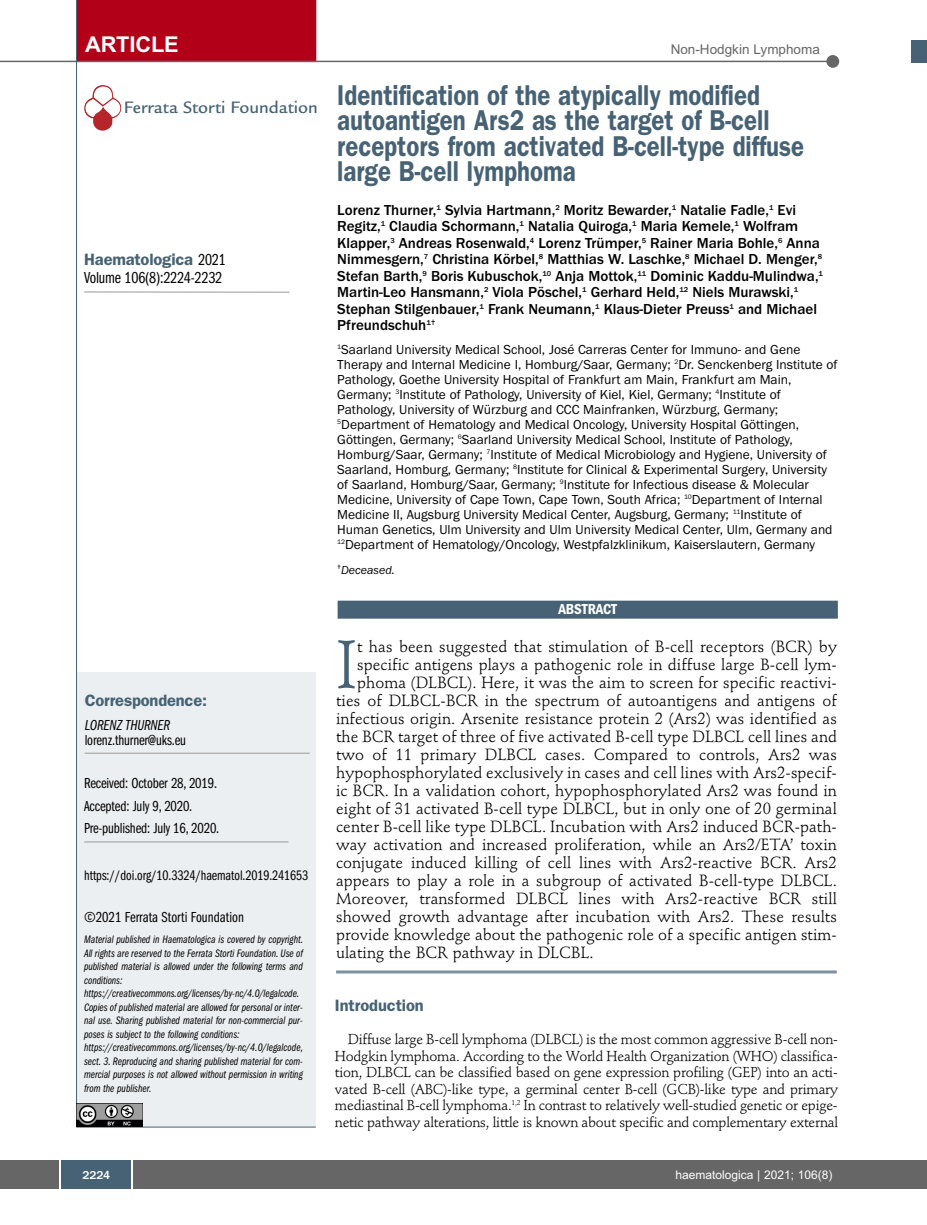
<style>
.page{position:relative;width:927px;height:1225px;background:#fff}
.page>*{position:absolute;margin:0;border:0;box-sizing:border-box;transform-origin:0 0}
.t1{font:66.45px "Stempel Schneidler";color:#466274}
.t2{font:600 28.8px/25.5px "Franklin Gothic";color:#466274;scale:.83 1}
.t3{font:700 21.75px "Arial";letter-spacing:-.01em;color:#fff}
.t4{font:500 18px "Legacy Sans";color:#466274}
.t5{font:600 16.5px "Franklin Gothic";letter-spacing:-.01em;color:#466274}
.t6{font:16.5px "Franklin Gothic Book Cmpr";letter-spacing:-.01em;color:#000}
.t7{font:16.05px "Stempel Schneidler";letter-spacing:.005em;color:#000}
.t8{font:500 15px/16.5px "Franklin Gothic";color:#000}
.t9{font:15px/22.5px "Franklin Gothic Book Cmpr";letter-spacing:-.01em;color:#000}
.t10{font:15px "Franklin Gothic Book Cmpr Ital";letter-spacing:-.01em;color:#000}
.t11{font:600 condensed 15px "Franklin Gothic";letter-spacing:-.005em;color:#fff}
.t12{font:14.25px/16.5px "Stempel Schneidler";letter-spacing:-.015em;color:#000;text-align:justify}
.t13{font:14.25px "Franklin Gothic Book Cmpr";letter-spacing:-.005em;color:#000}
.t14{font:13.5px/15px "Franklin Gothic";color:#000}
.t15{font:13.5px "Arial";color:#666}
.t16{font:12px "Arial";color:#fff}
.t17{font:italic 12px "Franklin Gothic";color:#000}
.t18{font:500 12px "Franklin Gothic";color:#fff}
.t19{font:11.25px/13.5px "Franklin Gothic Book Cmpr Ital";color:#000}
.s1{font-family:"Franklin Gothic Book Cmpr";font-weight:400;color:#000}
</style>
<div class="page">
<div style="left:911px;top:40px;width:16px;height:22px;background:#466274"></div>
<div style="left:910px;top:1160px;width:17px;height:28px;background:#666"></div>
<div style="left:0;top:1160px;width:910px;height:28px;background:#666"></div>
<div style="left:61px;top:1160px;width:71px;height:28px;background:#466274"></div>
<svg style="left:60px;top:1160px;width:1px;height:28px"></svg>
<svg style="left:132px;top:1160px;width:1px;height:28px"></svg>
<div style="left:77px;top:672px;width:239px;height:455px;background:#eceff1"></div>
<hr style="left:84px;top:841px;width:204px;height:1px;background:#999">
<hr style="left:85px;top:753px;width:225px;height:1px;background:#999">
<hr style="left:76px;top:1126px;width:240px;height:1px;background:#466274">
<hr style="left:84px;top:292px;width:206px;height:1px;background:#999">
<div style="left:77px;top:0;width:239px;height:62px;background:#b10017"></div>
<hr style="left:0;top:61px;width:830px;height:1px;background:#666">
<div style="left:826px;top:55px;width:13px;height:13px;background:#666;border-radius:50%"></div>
<hr style="left:76px;top:0;width:1px;height:1126px;background:#466274">
<img style="left:77px;top:1103px;width:65px;height:23px">
<img style="left:84px;top:85px;width:37px;height:46px">
<hr style="left:336px;top:970px;width:501px;height:3px;background:#7d919e">
<div style="left:338px;top:600px;width:500px;height:18px;background:#466274"></div>
<h3 class="t3" style="left:85px;top:32px;width:95px">ARTICLE</h3>
<p class="t15" style="left:671px;top:42px;width:151px">Non-Hodgkin Lymphoma</p>
<p class="t4" style="left:124px;top:101px;width:196px">Ferrata Storti Foundation</p>
<p class="t5" style="left:84px;top:254px;width:143px">Haematologica <span class="s1">2021</span></p>
<p class="t6" style="left:84px;top:272px;width:140px">Volume 106(8):2224-2232</p>
<p class="t5" style="left:85px;top:694px;width:124px">Correspondence:</p>
<p class="t10" style="left:85px;top:719px;width:87px">LORENZ THURNER</p>
<p class="t9" style="left:85px;top:729px;width:103px">lorenz.thurner@uks.eu</p>
<p class="t9" style="left:84px;top:773px;width:137px">Received: October 28, 2019.<br>Accepted: July 9, 2020.<br>Pre-published: July 16, 2020.</p>
<p class="t13" style="left:84px;top:870px;width:226px">https://doi.org/10.3324/haematol.2019.241653</p>
<p class="t9" style="left:84px;top:907px;width:161px">©2021 Ferrata Storti Foundation</p>
<p class="t19" style="left:84px;top:933px;width:221px">Material published in Haematologica is covered by copyright.<br>All rights are reserved to the Ferrata Storti Foundation. Use of published material is allowed under the following terms and conditions: https://creativecommons.org/licenses/by-nc/4.0/legalcode.<br>Copies of published material are allowed for personal or inter&shy;nal use. Sharing published material for non-commercial pur&shy;poses is subject to the following conditions: https://creativecommons.org/licenses/by-nc/4.0/legalcode, sect. 3. Reproducing and sharing published material for com&shy;mercial purposes is not allowed without permission in writing from the publisher.</p>
<h2 class="t2" style="left:337px;top:85px;width:564px">Identification of the atypically modified autoantigen Ars2 as the target of B-cell receptors from activated B-cell-type diffuse large B-cell lymphoma</h2>
<p class="t8" style="left:337px;top:201px;width:487px">Lorenz Thurner,<sup>1</sup> Sylvia Hartmann,<sup>2</sup> Moritz Bewarder,<sup>1</sup> Natalie Fadle,<sup>1</sup> Evi Regitz,<sup>1</sup> Claudia Schormann,<sup>1</sup> Natalia Quiroga,<sup>1</sup> Maria Kemele,<sup>1</sup> Wolfram Klapper,<sup>3</sup> Andreas Rosenwald,<sup>4</sup> Lorenz Trümper,<sup>5</sup> Rainer Maria Bohle,<sup>6</sup> Anna Nimmesgern,<sup>7</sup> Christina Körbel,<sup>8</sup> Matthias W. Laschke,<sup>8</sup> Michael D. Menger,<sup>8<br></sup>Stefan Barth,<sup>9</sup> Boris Kubuschok,<sup>10</sup> Anja Mottok,<sup>11</sup> Dominic Kaddu-Mulindwa,<sup>1<br></sup>Martin-Leo Hansmann,<sup>2</sup> Viola Pöschel,<sup>1</sup> Gerhard Held,<sup>12</sup> Niels Murawski,<sup>1<br></sup>Stephan Stilgenbauer,<sup>1</sup> Frank Neumann,<sup>1</sup> Klaus-Dieter Preuss<sup>1</sup> and Michael Pfreundschuh<sup>1</sup></p>
<p class="t14" style="left:337px;top:342px;width:502px"><sup>1</sup>Saarland University Medical School, José Carreras Center for Immuno- and Gene Therapy and Internal Medicine I, Homburg/Saar, Germany; <sup>2</sup>Dr. Senckenberg Institute of Pathology, Goethe University Hospital of Frankfurt am Main, Frankfurt am Main, Germany; <sup>3</sup>Institute of Pathology, University of Kiel, Kiel, Germany; <sup>4</sup>Institute of Pathology, University of Würzburg and CCC Mainfranken, Würzburg, Germany; <sup>5</sup>Department of Hematology and Medical Oncology, University Hospital Göttingen, Göttingen, Germany; <sup>6</sup>Saarland University Medical School, Institute of Pathology, Homburg/Saar, Germany; <sup>7</sup>Institute of Medical Microbiology and Hygiene, University of Saarland, Homburg, Germany; <sup>8</sup>Institute for Clinical &amp; Experimental Surgery, University of Saarland, Homburg/Saar, Germany; <sup>9</sup>Institute for Infectious disease &amp; Molecular Medicine, University of Cape Town, Cape Town, South Africa; <sup>10</sup>Department of Internal Medicine II, Augsburg University Medical Center, Augsburg, Germany; <sup>11</sup>Institute of Human Genetics, Ulm University and Ulm University Medical Center, Ulm, Germany and <sup>12</sup>Department of Hematology/Oncology, Westpfalzklinikum, Kaiserslautern, Germany</p>
<p class="t17" style="left:341px;top:563px;width:55px">Deceased.</p>
<p class="t11" style="left:558px;top:604px;width:60px">ABSTRACT</p>
<h1 class="t1" style="left:336px;top:637px;width:22px">I</h1>
<p class="t7" style="left:357px;top:639px;width:481px">t has been suggested that stimulation of B-cell receptors (BCR) by</p>
<p class="t7" style="left:357px;top:657px;width:481px">specific antigens plays a pathogenic role in diffuse large B-cell lym-</p>
<p class="t7" style="left:357px;top:675px;width:481px">phoma (DLBCL). Here, it was the aim to screen for specific reactivi-</p>
<p class="t7" style="left:336px;top:693px;width:502px">ties of DLBCL-BCR in the spectrum of autoantigens and antigens of</p>
<p class="t7" style="left:336px;top:711px;width:502px">infectious origin. Arsenite resistance protein 2 (Ars2) was identified as</p>
<p class="t7" style="left:336px;top:729px;width:502px">the BCR target of three of five activated B-cell type DLBCL cell lines and</p>
<p class="t7" style="left:336px;top:747px;width:502px">two of 11 primary DLBCL cases. Compared to controls, Ars2 was</p>
<p class="t7" style="left:336px;top:765px;width:502px">hypophosphorylated exclusively in cases and cell lines with Ars2-specif-</p>
<p class="t7" style="left:336px;top:783px;width:502px">ic BCR. In a validation cohort, hypophosphorylated Ars2 was found in</p>
<p class="t7" style="left:336px;top:801px;width:502px">eight of 31 activated B-cell type DLBCL, but in only one of 20 germinal</p>
<p class="t7" style="left:336px;top:819px;width:502px">center B-cell like type DLBCL. Incubation with Ars2 induced BCR-path-</p>
<p class="t7" style="left:336px;top:837px;width:502px">way activation and increased proliferation, while an Ars2/ETA’ toxin</p>
<p class="t7" style="left:336px;top:855px;width:502px">conjugate induced killing of cell lines with Ars2-reactive BCR. Ars2</p>
<p class="t7" style="left:336px;top:873px;width:502px">appears to play a role in a subgroup of activated B-cell-type DLBCL.</p>
<p class="t7" style="left:336px;top:891px;width:502px">Moreover, transformed DLBCL lines with Ars2-reactive BCR still</p>
<p class="t7" style="left:336px;top:909px;width:502px">showed growth advantage after incubation with Ars2. These results</p>
<p class="t7" style="left:336px;top:927px;width:502px">provide knowledge about the pathogenic role of a specific antigen stim-</p>
<p class="t7" style="left:336px;top:945px;width:259px">ulating the BCR pathway in DLCBL.</p>
<p class="t5" style="left:335px;top:999px;width:90px">Introduction</p>
<p class="t12" style="left:335px;top:1032px;width:505px;text-indent:13px">Diffuse large B-cell lymphoma (DLBCL) is the most common aggressive B-cell non-Hodgkin lymphoma. According to the World Health Organization (WHO) classifica&shy;tion, DLBCL can be classified based on gene expression profiling (GEP) into an acti&shy;vated B-cell (ABC)-like type, a germinal center B-cell (GCB)-like type and primary mediastinal B-cell lymphoma.<sup>1,2</sup> In contrast to relatively well-studied genetic or epige&shy;netic pathway alterations, little is known about specific and complementary external</p>
<p class="t18" style="left:82px;top:1167px;width:29px">2224</p>
<p class="t16" style="left:676px;top:1167px;width:158px">haematologica | 2021; 106(8)</p>
</div>
